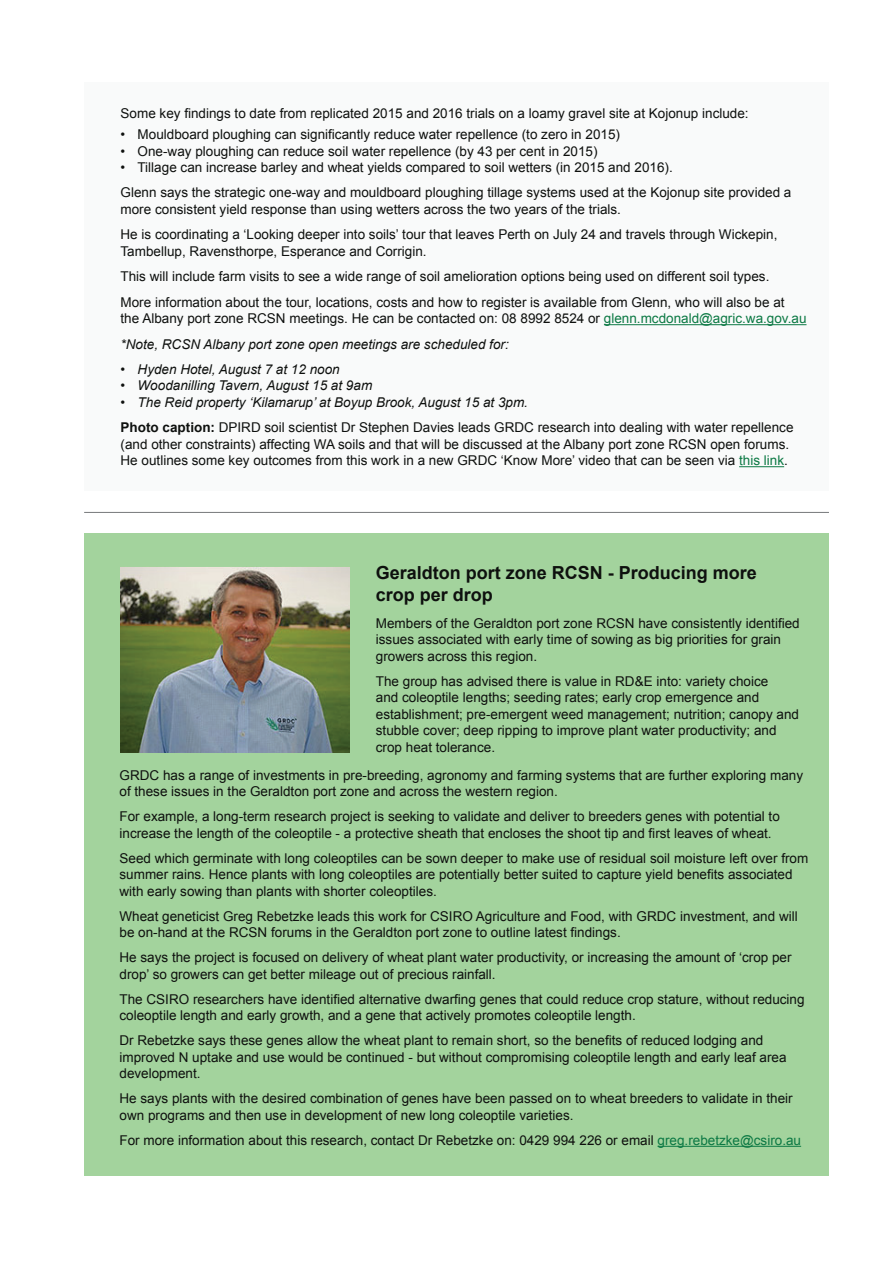
<style>
.page{position:relative;width:893px;height:1263px;background:#fff}
.page>*{position:absolute;margin:0;border:0;box-sizing:border-box;transform-origin:0 0}
.Large_Main_Headings{font:700 18px/21.6px "Arial";color:#0e100e}
.Standard_paragraph_t{font:13.5px/16.5px "Arial";color:#0e100e}
.Standard_paragraph_t-2{font:italic 13.5px "Arial";color:#0e100e}
.s1{color:#0c7944}
.s2{font-weight:700}
</style>
<div class="page">
<div style="left:84px;top:534px;width:745px;height:642px;background:#a3d39d"></div>
<div style="left:84px;top:83px;width:745px;height:408px;background:#f9fafa"></div>
<hr style="left:658px;top:1146px;width:143px;height:1px;background:#0c7944">
<img style="left:121px;top:567px;width:229px;height:186px">
<hr style="left:84px;top:512px;width:745px;height:1px;background:#76787b">
<hr style="left:604px;top:324px;width:202px;height:1px;background:#0c7944">
<hr style="left:739px;top:466px;width:45px;height:1px;background:#0c7944">
<p class="Standard_paragraph_t" style="left:121px;top:106px;width:630px">Some key findings to date from replicated 2015 and 2016 trials on a loamy gravel site at Kojonup include:</p>
<p class="Standard_paragraph_t" style="left:121px;top:126px;width:501px">• Mouldboard ploughing can significantly reduce water repellence (to zero in 2015)</p>
<p class="Standard_paragraph_t" style="left:121px;top:143px;width:478px">• One-way ploughing can reduce soil water repellence (by 43 per cent in 2015)</p>
<p class="Standard_paragraph_t" style="left:121px;top:159px;width:554px">• Tillage can increase barley and wheat yields compared to soil wetters (in 2015 and 2016).</p>
<p class="Standard_paragraph_t" style="left:121px;top:184px;width:672px">Glenn says the strategic one-way and mouldboard ploughing tillage systems used at the Kojonup site provided a more consistent yield response than using wetters across the two years of the trials.</p>
<p class="Standard_paragraph_t" style="left:121px;top:226px;width:658px">He is coordinating a ‘Looking deeper into soils’ tour that leaves Perth on July 24 and travels through Wickepin,<br>Tambellup, Ravensthorpe, Esperance and Corrigin.</p>
<p class="Standard_paragraph_t" style="left:121px;top:268px;width:650px">This will include farm visits to see a wide range of soil amelioration options being used on different soil types.</p>
<p class="Standard_paragraph_t" style="left:121px;top:294px;width:687px">More information about the tour, locations, costs and how to register is available from Glenn, who will also be at the Albany port zone RCSN meetings. He can be contacted on: 08 8992 8524 or <span class="s1">glenn.mcdonald@agric.wa.gov.au</span></p>
<p class="Standard_paragraph_t-2" style="left:121px;top:335px;width:390px">*Note, RCSN Albany port zone open meetings are scheduled for:</p>
<p class="Standard_paragraph_t-2" style="left:121px;top:360px;width:221px">• Hyden Hotel, August 7 at 12 noon</p>
<p class="Standard_paragraph_t-2" style="left:121px;top:377px;width:253px">• Woodanilling Tavern, August 15 at 9am</p>
<p class="Standard_paragraph_t-2" style="left:121px;top:393px;width:409px">• The Reid property ‘Kilamarup’ at Boyup Brook, August 15 at 3pm.</p>
<p class="Standard_paragraph_t" style="left:121px;top:419px;width:674px"><span class="s2">Photo caption:</span> DPIRD soil scientist Dr Stephen Davies leads GRDC research into dealing with water repellence (and other constraints) affecting WA soils and that will be discussed at the Albany port zone RCSN open forums.<br>He outlines some key outcomes from this work in a new GRDC ‘Know More’ video that can be seen via <span class="s1">this link</span>.</p>
<p class="Large_Main_Headings" style="left:376px;top:563px;width:383px">Geraldton port zone RCSN - Producing more crop per drop</p>
<p class="Standard_paragraph_t" style="left:376px;top:615px;width:425px">Members of the Geraldton port zone RCSN have consistently identified issues associated with early time of sowing as big priorities for grain growers across this region.</p>
<p class="Standard_paragraph_t" style="left:376px;top:673px;width:425px">The group has advised there is value in RD&amp;E into: variety choice<br>and coleoptile lengths; seeding rates; early crop emergence and establishment; pre-emergent weed management; nutrition; canopy and stubble cover; deep ripping to improve plant water productivity; and crop heat tolerance.</p>
<p class="Standard_paragraph_t" style="left:120px;top:767px;width:685px">GRDC has a range of investments in pre-breeding, agronomy and farming systems that are further exploring many of these issues in the Geraldton port zone and across the western region.</p>
<p class="Standard_paragraph_t" style="left:120px;top:808px;width:662px">For example, a long-term research project is seeking to validate and deliver to breeders genes with potential to increase the length of the coleoptile - a protective sheath that encloses the shoot tip and first leaves of wheat.</p>
<p class="Standard_paragraph_t" style="left:120px;top:850px;width:690px">Seed which germinate with long coleoptiles can be sown deeper to make use of residual soil moisture left over from summer rains. Hence plants with long coleoptiles are potentially better suited to capture yield benefits associated with early sowing than plants with shorter coleoptiles.</p>
<p class="Standard_paragraph_t" style="left:120px;top:908px;width:680px">Wheat geneticist Greg Rebetzke leads this work for CSIRO Agriculture and Food, with GRDC investment, and will be on-hand at the RCSN forums in the Geraldton port zone to outline latest findings.</p>
<p class="Standard_paragraph_t" style="left:120px;top:949px;width:674px">He says the project is focused on delivery of wheat plant water productivity, or increasing the amount of ‘crop per drop’ so growers can get better mileage out of precious rainfall.</p>
<p class="Standard_paragraph_t" style="left:120px;top:991px;width:687px">The CSIRO researchers have identified alternative dwarfing genes that could reduce crop stature, without reducing coleoptile length and early growth, and a gene that actively promotes coleoptile length.</p>
<p class="Standard_paragraph_t" style="left:120px;top:1032px;width:669px">Dr Rebetzke says these genes allow the wheat plant to remain short, so the benefits of reduced lodging and improved N uptake and use would be continued - but without compromising coleoptile length and early leaf area development.</p>
<p class="Standard_paragraph_t" style="left:120px;top:1090px;width:675px">He says plants with the desired combination of genes have been passed on to wheat breeders to validate in their own programs and then use in development of new long coleoptile varieties.</p>
<p class="Standard_paragraph_t" style="left:120px;top:1132px;width:683px">For more information about this research, contact Dr Rebetzke on: 0429 994 226 or email <span class="s1">greg.rebetzke@csiro.au</span></p>
</div>
